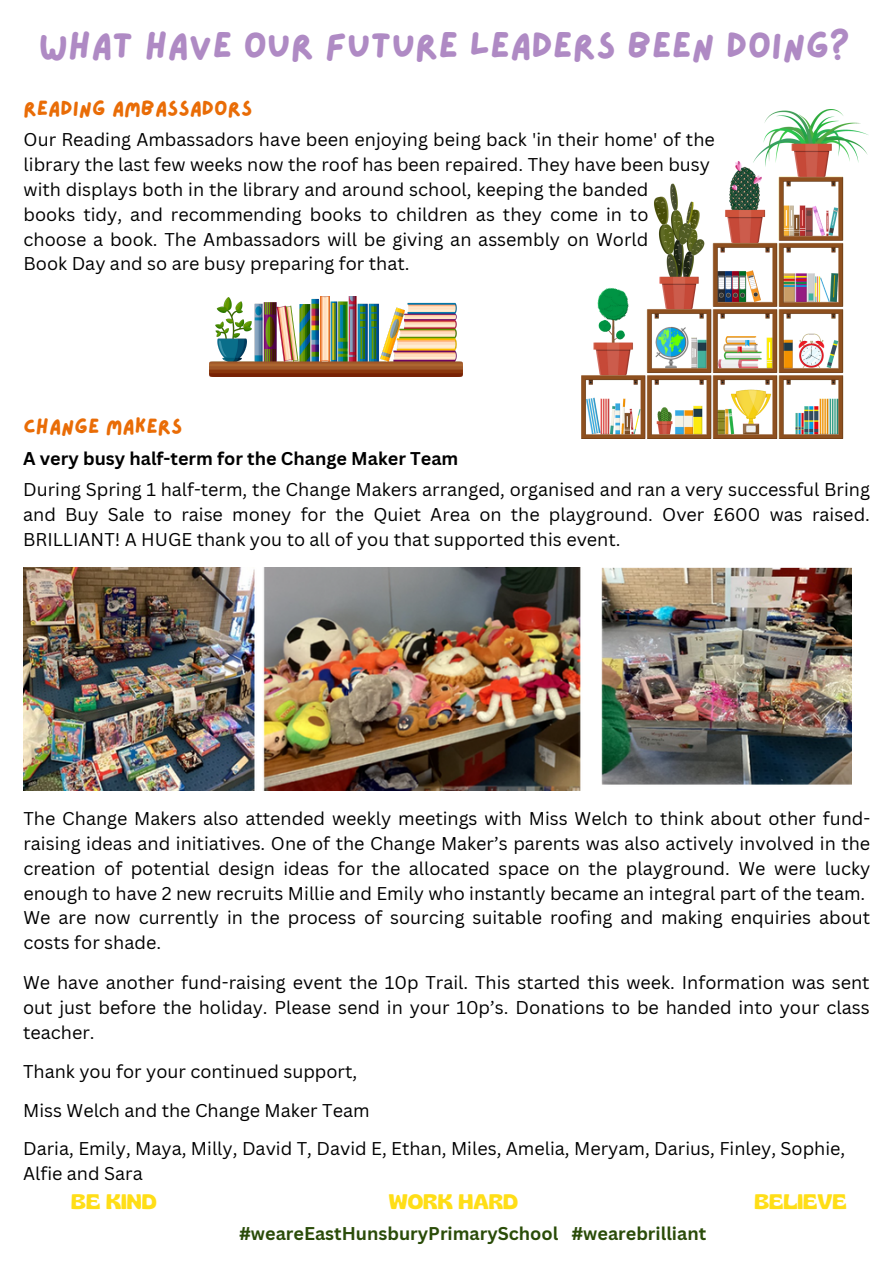
<style>
.page{position:relative;width:893px;height:1264px;background:#fff}
.page>*{position:absolute;margin:0;border:0;box-sizing:border-box;transform-origin:0 0}
.t1{font:36.75px "Lazydog";color:#af8ac4}
.t2{font:21px "Lazydog";color:#e96c06}
.t3{font:600 21px "Gliker";color:#ffde17}
.t4{font:18px/24.8px "Canva Sans";color:#000;text-align:justify}
.t5{font:700 18px "Canva Sans";color:#2a4c09}
.t6{font:700 18px "Canva Sans";color:#000}
</style>
<div class="page">
<img style="left:23px;top:567px;width:828px;height:223px">
<img style="left:581px;top:109px;width:287px;height:330px">
<img style="left:209px;top:297px;width:253px;height:79px">
<p class="t1" style="left:39px;top:28px;width:812px">WHAT HAVE OUR FUTURE LEADERS BEEN DOING?</p>
<h2 class="t2" style="left:24px;top:98px;width:230px">READING AMBASSADORS</h2>
<p class="t4" style="left:24px;top:127px;width:692px">Our Reading Ambassadors have been enjoying being back 'in their home' of the library the last few weeks now the roof has been repaired. They have been busy</p>
<h4 class="t4" style="left:24px;top:177px;width:626px">with displays both in the library and around school, keeping the banded books tidy, and recommending books to children as they come in to choose a book. The Ambassadors will be giving an assembly on World Book Day and so are busy preparing for that.</h4>
<h2 class="t2" style="left:24px;top:416px;width:160px">CHANGE MAKERS</h2>
<h3 class="t6" style="left:23px;top:445px;width:436px">A very busy half-term for the Change Maker Team</h3>
<p class="t4" style="left:23px;top:477px;width:848px">During Spring 1 half-term, the Change Makers arranged, organised and ran a very successful Bring and Buy Sale to raise money for the Quiet Area on the playground. Over £600 was raised.<br>BRILLIANT! A HUGE thank you to all of you that supported this event.</p>
<p class="t4" style="left:23px;top:806px;width:848px">The Change Makers also attended weekly meetings with Miss Welch to think about other fund&shy;raising ideas and initiatives. One of the Change Maker’s parents was also actively involved in the creation of potential design ideas for the allocated space on the playground. We were lucky enough to have 2 new recruits Millie and Emily who instantly became an integral part of the team.</p>
<p class="t4" style="left:23px;top:905px;width:848px">We are now currently in the process of sourcing suitable roofing and making enquiries about costs for shade.</p>
<p class="t4" style="left:23px;top:969px;width:848px">We have another fund-raising event the 10p Trail. This started this week. Information was sent out just before the holiday. Please send in your 10p’s. Donations to be handed into your class teacher.</p>
<h3 class="t4" style="left:23px;top:1058px;width:335px">Thank you for your continued support,</h3>
<h4 class="t4" style="left:23px;top:1097px;width:348px">Miss Welch and the Change Maker Team</h4>
<p class="t4" style="left:23px;top:1135px;width:823px">Daria, Emily, Maya, Milly, David T, David E, Ethan, Miles, Amelia, Meryam, Darius, Finley, Sophie,<br>Alfie and Sara</p>
<p class="t3" style="left:71px;top:1187px;width:87px">BE KIND</p>
<p class="t3" style="left:389px;top:1187px;width:131px">WORK HARD</p>
<p class="t3" style="left:754px;top:1187px;width:94px">BELIEVE</p>
<h2 class="t5" style="left:239px;top:1220px;width:468px">#weareEastHunsburyPrimarySchool #wearebrilliant</h2>
</div>
